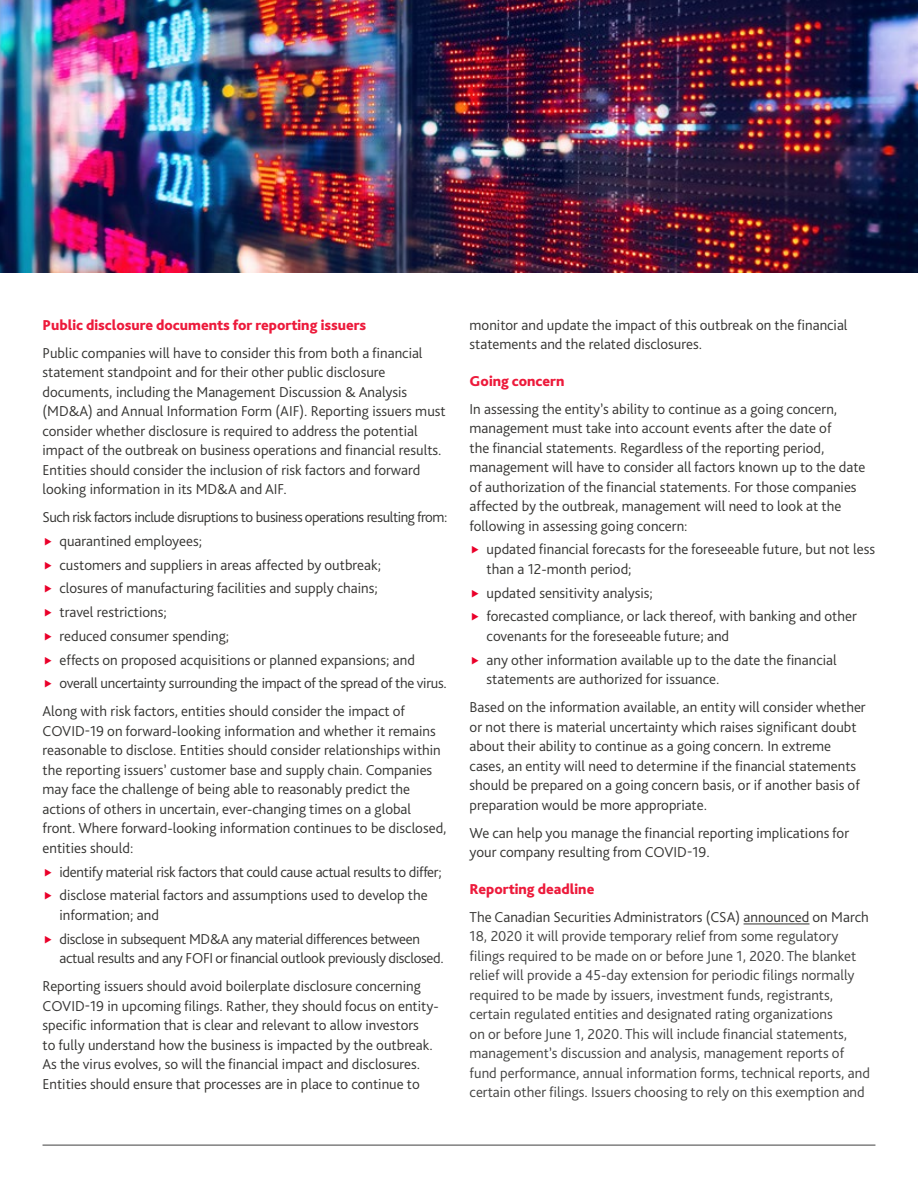
<style>
.page{position:relative;width:918px;height:1188px;background:#fff}
.page>*{position:absolute;margin:0;border:0;box-sizing:border-box;transform-origin:0 0}
.t1{font:300 15px/19.5px "Bliss Pro";color:#343331}
.t2{font:300 15px/19.5px "Bliss Pro";color:#424241}
.t3{font:300 15px/23.7px "Bliss Pro";letter-spacing:-.02em;color:#343331}
.t4{font:800 15px "Bliss Pro";color:#ed1a3b}
</style>
<div class="page">
<hr style="left:744px;top:924px;width:65px;height:1px;background:#343331">
<hr style="left:43px;top:1145px;width:832px;height:1px;background:#404040">
<img style="left:0;top:0;width:918px;height:272px">
<p class="t4" style="left:43px;top:315px;width:325px">Public disclosure documents for reporting issuers</p>
<p class="t1" style="left:43px;top:343px;width:405px">Public companies will have to consider this from both a financial statement standpoint and for their other public disclosure documents, including the Management Discussion &amp; Analysis (MD&amp;A) and Annual Information Form (AIF). Reporting issuers must consider whether disclosure is required to address the potential impact of the outbreak on business operations and financial results.<br>Entities should consider the inclusion of risk factors and forward looking information in its MD&amp;A and AIF.</p>
<p class="t1" style="left:60px;top:505px;width:389px;line-height:23.7px;text-indent:-17px">Such risk factors include disruptions to business operations resulting from: quarantined employees;<br>customers and suppliers in areas affected by outbreak;<br>closures of manufacturing facilities and supply chains;<br>travel restrictions;<br>reduced consumer spending;<br>effects on proposed acquisitions or planned expansions; and overall uncertainty surrounding the impact of the spread of the virus.</p>
<p class="t1" style="left:43px;top:702px;width:406px">Along with risk factors, entities should consider the impact of COVID-19 on forward-looking information and whether it remains reasonable to disclose. Entities should consider relationships within the reporting issuers’ customer base and supply chain. Companies may face the challenge of being able to reasonably predict the actions of others in uncertain, ever-changing times on a global front. Where forward-looking information continues to be disclosed, entities should:</p>
<p class="t3" style="left:60px;top:860px;width:384px">identify material risk factors that could cause actual results to differ; disclose material factors and assumptions used to develop the</p>
<p class="t3" style="left:60px;top:903px;width:362px">information; and<br>disclose in subsequent MD&amp;A any material differences between</p>
<p class="t1" style="left:43px;top:944px;width:403px;line-height:28px;text-indent:17px">actual results and any FOFI or financial outlook previously disclosed.<br>Reporting issuers should avoid boilerplate disclosure concerning</p>
<p class="t1" style="left:43px;top:996px;width:398px">COVID-19 in upcoming filings. Rather, they should focus on entity&shy;specific information that is clear and relevant to allow investors<br>to fully understand how the business is impacted by the outbreak.<br>As the virus evolves, so will the financial impact and disclosures.<br>Entities should ensure that processes are in place to continue to</p>
<p class="t1" style="left:470px;top:315px;width:379px">monitor and update the impact of this outbreak on the financial statements and the related disclosures.</p>
<p class="t4" style="left:470px;top:371px;width:96px">Going concern</p>
<p class="t1" style="left:470px;top:399px;width:397px">In assessing the entity’s ability to continue as a going concern, management must take into account events after the date of<br>the financial statements. Regardless of the reporting period, management will have to consider all factors known up to the date of authorization of the financial statements. For those companies affected by the outbreak, management will need to look at the following in assessing going concern:</p>
<p class="t1" style="left:487px;top:540px;width:390px">updated financial forecasts for the foreseeable future, but not less than a 12-month period;</p>
<p class="t1" style="left:487px;top:581px;width:372px;line-height:23.7px">updated sensitivity analysis;<br>forecasted compliance, or lack thereof, with banking and other</p>
<p class="t1" style="left:487px;top:624px;width:352px;line-height:23.7px">covenants for the foreseeable future; and<br>any other information available up to the date the financial</p>
<p class="t1" style="left:470px;top:665px;width:398px;line-height:28px;text-indent:17px">statements are authorized for issuance.<br>Based on the information available, an entity will consider whether</p>
<p class="t1" style="left:470px;top:717px;width:392px">or not there is material uncertainty which raises significant doubt about their ability to continue as a going concern. In extreme cases, an entity will need to determine if the financial statements should be prepared on a going concern basis, or if another basis of preparation would be more appropriate.</p>
<p class="t1" style="left:470px;top:823px;width:381px">We can help you manage the financial reporting implications for your company resulting from COVID-19.</p>
<p class="t4" style="left:470px;top:879px;width:126px">Reporting deadline</p>
<p class="t1" style="left:470px;top:907px;width:401px">The Canadian Securities Administrators (CSA) announced on March</p>
<p class="t2" style="left:470px;top:926px;width:402px">18, 2020 it will provide temporary relief from some regulatory filings required to be made on or before June 1, 2020. The blanket relief will provide a 45-day extension for periodic filings normally required to be made by issuers, investment funds, registrants, certain regulated entities and designated rating organizations<br>on or before June 1, 2020. This will include financial statements, management’s discussion and analysis, management reports of fund performance, annual information forms, technical reports, and certain other filings. Issuers choosing to rely on this exemption and</p>
</div>
